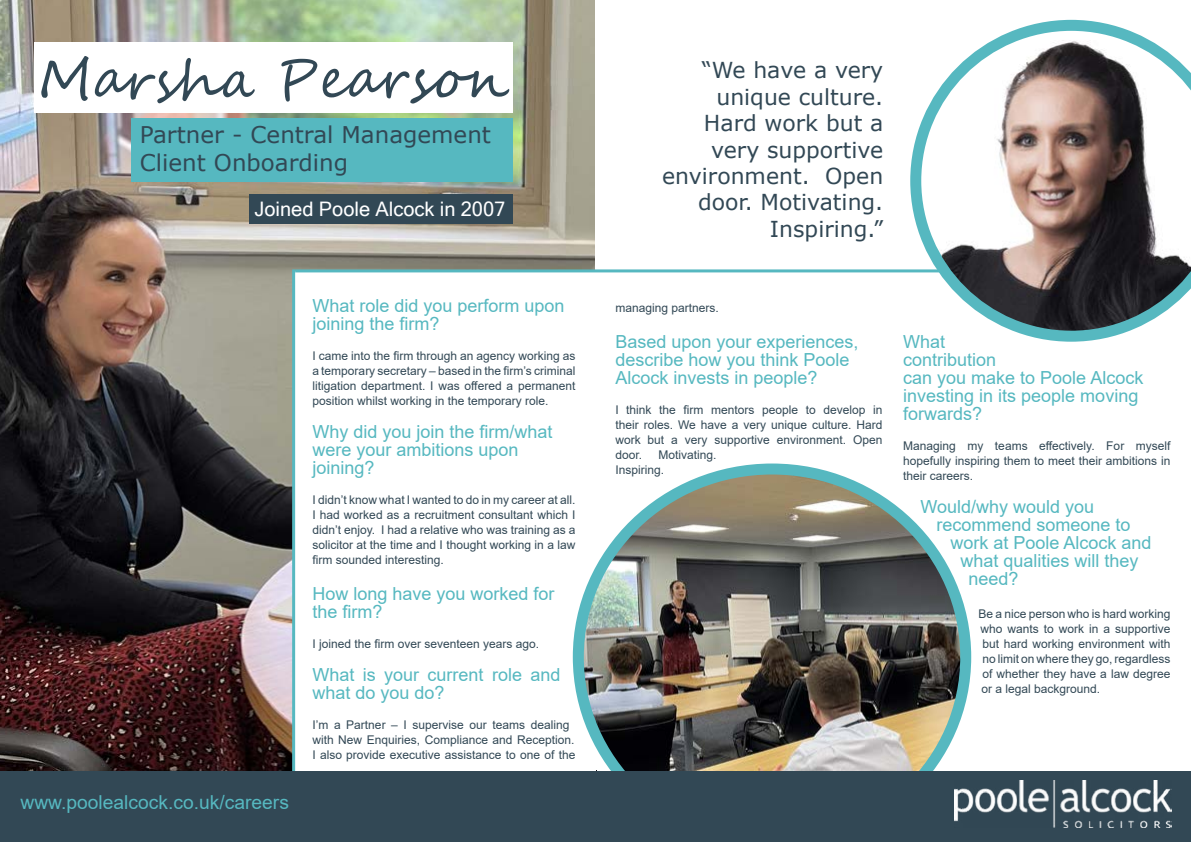
<style>
.page{position:relative;width:1191px;height:842px;background:#fff}
.page>*{position:absolute;margin:0;border:0;box-sizing:border-box;transform-origin:0 0}
.t1{font:54px "Segoe Script";color:#324855}
.t2{font:23px/27.6px "MS Reference Sans Serif";color:#324855}
.t3{font:22px/26.4px "MS Reference Sans Serif";color:#324855;text-align:right}
.t4{font:20px "Microsoft Sans Serif";color:#fff}
.t5{font:19.2px "Arial";color:#56b8c0}
.t6{font:18px/18px "Arial";color:#56b8c0}
.t7{font:12px/15px "Arial";color:#324855;text-align:justify}
.s1{font-size:57px}
</style>
<div class="page">
<img style="left:0;top:0;width:595px;height:771px">
<div style="left:293px;top:272px;width:302px;height:499px;background:#fff"></div>
<div style="left:34px;top:43px;width:478px;height:70px;background:#fff"></div>
<div style="left:131px;top:118px;width:381px;height:64px;background:#56b8c0"></div>
<div style="left:249px;top:194px;width:263px;height:30px;background:#324855"></div>
<hr style="left:292px;top:269px;width:3px;height:502px;background:#56b8c0">
<hr style="left:295px;top:269px;width:835px;height:3px;background:#56b8c0">
<svg style="left:910px;top:20px;width:281px;height:322px"></svg>
<img style="left:573px;top:463px;width:398px;height:308px">
<div style="left:0;top:771px;width:1191px;height:71px;background:#324855"></div>
<img style="left:954px;top:781px;width:217px;height:46px">
<h1 class="t1" style="left:38px;top:36px;width:471px">Marsha Pear<span class="s1">son</span></h1>
<h2 class="t2" style="left:140px;top:120px;width:353px">Partner - Central Management<br>Client Onboarding</h2>
<h3 class="t4" style="left:254px;top:196px;width:252px">Joined Poole Alcock in 2007</h3>
<h3 class="t5" style="left:20px;top:789px;width:270px">www.poolealcock.co.uk/careers</h3>
<h3 class="t6" style="left:312px;top:297px;width:254px">What role did you perform upon joining the firm?</h3>
<p class="t7" style="left:312px;top:348px;width:264px">I came into the firm through an agency working as a temporary secretary – based in the firm’s criminal litigation department. I was offered a permanent position whilst working in the temporary role.</p>
<h3 class="t6" style="left:312px;top:423px;width:242px">Why did you join the firm/what were your ambitions upon joining?</h3>
<p class="t7" style="left:312px;top:492px;width:265px">I didn’t know what I wanted to do in my career at all.<br>I had worked as a recruitment consultant which I didn’t enjoy. I had a relative who was training as a solicitor at the time and I thought working in a law firm sounded interesting.</p>
<h3 class="t6" style="left:312px;top:585px;width:244px">How long have you worked for the firm?</h3>
<p class="t7" style="left:312px;top:636px;width:228px">I joined the firm over seventeen years ago.</p>
<h3 class="t6" style="left:312px;top:666px;width:249px">What is your current role and what do you do?</h3>
<p class="t7" style="left:312px;top:717px;width:264px;text-align:left">I’m a Partner – I supervise our teams dealing with New Enquiries, Compliance and Reception.<br>I also provide executive assistance to one of the</p>
<h3 class="t3" style="left:662px;top:56px;width:223px">“We have a very unique culture.<br>Hard work but a very supportive environment. Open door. Motivating.<br>Inspiring.”</h3>
<p class="t7" style="left:615px;top:300px;width:105px">managing partners.</p>
<h3 class="t6" style="left:615px;top:333px;width:245px">Based upon your experiences, describe how you think Poole<br>Alcock invests in people?</h3>
<p class="t7" style="left:615px;top:402px;width:268px">I think the firm mentors people to develop in their roles. We have a very unique culture. Hard work but a very supportive environment. Open door.</p>
<p class="t7" style="left:615px;top:447px;width:102px;text-indent:43px">Motivating.<br>Inspiring.</p>
<h3 class="t6" style="left:903px;top:333px;width:242px">What<br>contribution<br>can you make to Poole Alcock investing in its people moving forwards?</h3>
<p class="t7" style="left:903px;top:438px;width:269px">Managing my teams effectively. For myself hopefully inspiring them to meet their ambitions in their careers.</p>
<h3 class="t6" style="left:920px;top:498px;width:175px">Would/why would you</h3>
<h3 class="t6" style="left:936px;top:516px;width:196px">recommend someone to</h3>
<h3 class="t6" style="left:950px;top:534px;width:203px">work at Poole Alcock and</h3>
<h3 class="t6" style="left:960px;top:552px;width:180px">what qualities will they</h3>
<h3 class="t6" style="left:968px;top:570px;width:52px">need?</h3>
<p class="t7" style="left:978px;top:606px;width:194px">Be a nice person who is hard working who wants to work in a supportive but hard working environment with no limit on where they go, regardless of whether they have a law degree or a legal background.</p>
</div>
